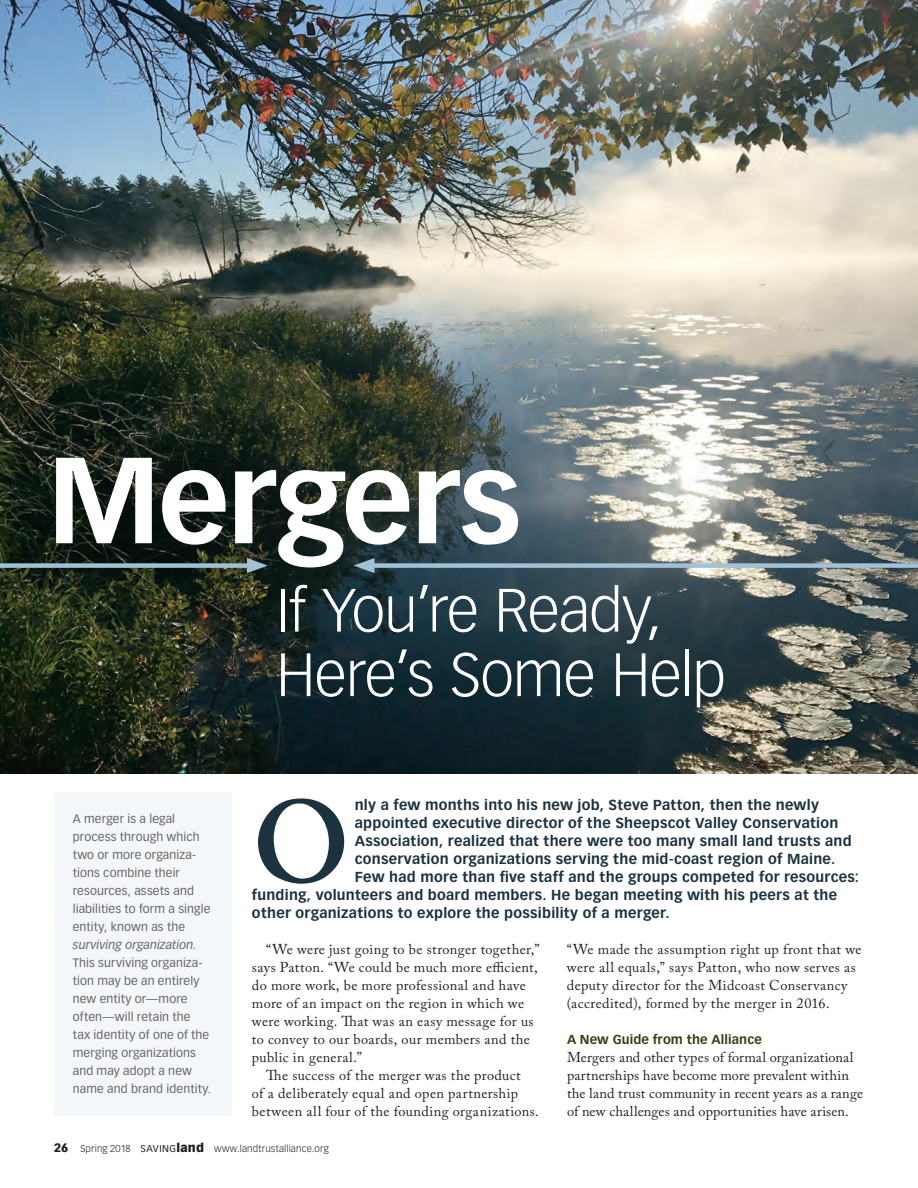
<style>
.page{position:relative;width:918px;height:1188px;background:#fff}
.page>*{position:absolute;margin:0;border:0;box-sizing:border-box;transform-origin:0 0}
.t1{font:700 120px "Vectora LT Std";letter-spacing:-.02em;color:#fff}
.t2{font:600 115.5px "Adobe Caslon Pro";color:#1d323f}
.t3{font:300 60px/64.5px "Vectora LT Std";letter-spacing:-.015em;color:#fff}
.t4{font:14.25px/18px "Adobe Caslon Pro";letter-spacing:.025em;color:#231f20}
.t5{font:700 14.25px "Vectora LT Std";letter-spacing:.02em;color:#1d323f}
.t6{font:700 12.75px "Vectora LT Std";letter-spacing:.01em;color:#3e3b18}
.t7{font:12px/18px "Vectora LT Std";letter-spacing:.01em;color:#696362}
.t8{font:300 9.75px "Vectora LT Std";letter-spacing:.015em;color:#231f20}
.s1{font-style:italic}
.s2{font-weight:900;font-size:12px}
.s3{font-weight:400}
</style>
<div class="page">
<img style="left:0;top:0;width:918px;height:774px">
<div style="left:54px;top:792px;width:177px;height:324px;background:#f4f7fa"></div>
<div style="left:0;top:563px;width:255px;height:5px;background:#a1c1d6"></div>
<svg style="left:247px;top:558px;width:21px;height:15px"></svg>
<div style="left:366px;top:563px;width:552px;height:5px;background:#a1c1d6"></div>
<svg style="left:354px;top:558px;width:21px;height:15px"></svg>
<p class="t1" style="left:47px;top:428px;width:475px">Mergers</p>
<p class="t7" style="left:73px;top:810px;width:140px">A merger is a legal process through which two or more organiza&shy;tions combine their resources, assets and liabilities to form a single entity, known as the <span class="s1">surviving organization</span>.<br>This surviving organiza&shy;tion may be an entirely new entity or—more often—will retain the<br>tax identity of one of the merging organizations and may adopt a new name and brand identity.</p>
<p class="t3" style="left:276px;top:579px;width:451px">If You’re Ready,<br>Here’s Some Help</p>
<p class="t2" style="left:252px;top:775px;width:100px">O</p>
<p class="t5" style="left:355px;top:796px;width:466px">nly a few months into his new job, Steve Patton, then the newly</p>
<p class="t5" style="left:355px;top:814px;width:485px">appointed executive director of the Sheepscot Valley Conservation</p>
<p class="t5" style="left:355px;top:832px;width:498px">Association, realized that there were too many small land trusts and</p>
<p class="t5" style="left:355px;top:850px;width:482px">conservation organizations serving the mid-coast region of Maine.</p>
<p class="t5" style="left:355px;top:868px;width:506px">Few had more than five staff and the groups competed for resources:</p>
<p class="t5" style="left:252px;top:886px;width:587px">funding, volunteers and board members. He began meeting with his peers at the</p>
<p class="t5" style="left:252px;top:904px;width:419px">other organizations to explore the possibility of a merger.</p>
<p class="t4" style="left:266px;top:940px;width:275px">“We were just going to be stronger together,”</p>
<p class="t4" style="left:252px;top:958px;width:287px">says Patton. “We could be much more efficient,</p>
<p class="t4" style="left:252px;top:976px;width:275px">do more work, be more professional and have</p>
<p class="t4" style="left:252px;top:994px;width:274px">more of an impact on the region in which we</p>
<p class="t4" style="left:252px;top:1012px;width:283px">were working. That was an easy message for us</p>
<p class="t4" style="left:252px;top:1030px;width:279px">to convey to our boards, our members and the</p>
<p class="t4" style="left:252px;top:1048px;width:111px">public in general.”</p>
<p class="t4" style="left:266px;top:1066px;width:256px">The success of the merger was the product</p>
<p class="t4" style="left:252px;top:1084px;width:268px">of a deliberately equal and open partnership</p>
<p class="t4" style="left:252px;top:1102px;width:288px">between all four of the founding organizations.</p>
<p class="t4" style="left:567px;top:940px;width:296px">“We made the assumption right up front that we were all equals,” says Patton, who now serves as deputy director for the Midcoast Conservancy (accredited), formed by the merger in 2016.</p>
<p class="t6" style="left:567px;top:1032px;width:197px">A New Guide from the Alliance</p>
<p class="t4" style="left:567px;top:1048px;width:298px">Mergers and other types of formal organizational partnerships have become more prevalent within the land trust community in recent years as a range of new challenges and opportunities have arisen.</p>
<p class="t8" style="left:54px;top:1143px;width:276px"><span class="s2">26</span> Spring 2018 <span class="s3">SAVING</span><span class="s2">land</span> www.landtrustalliance.org</p>
</div>
